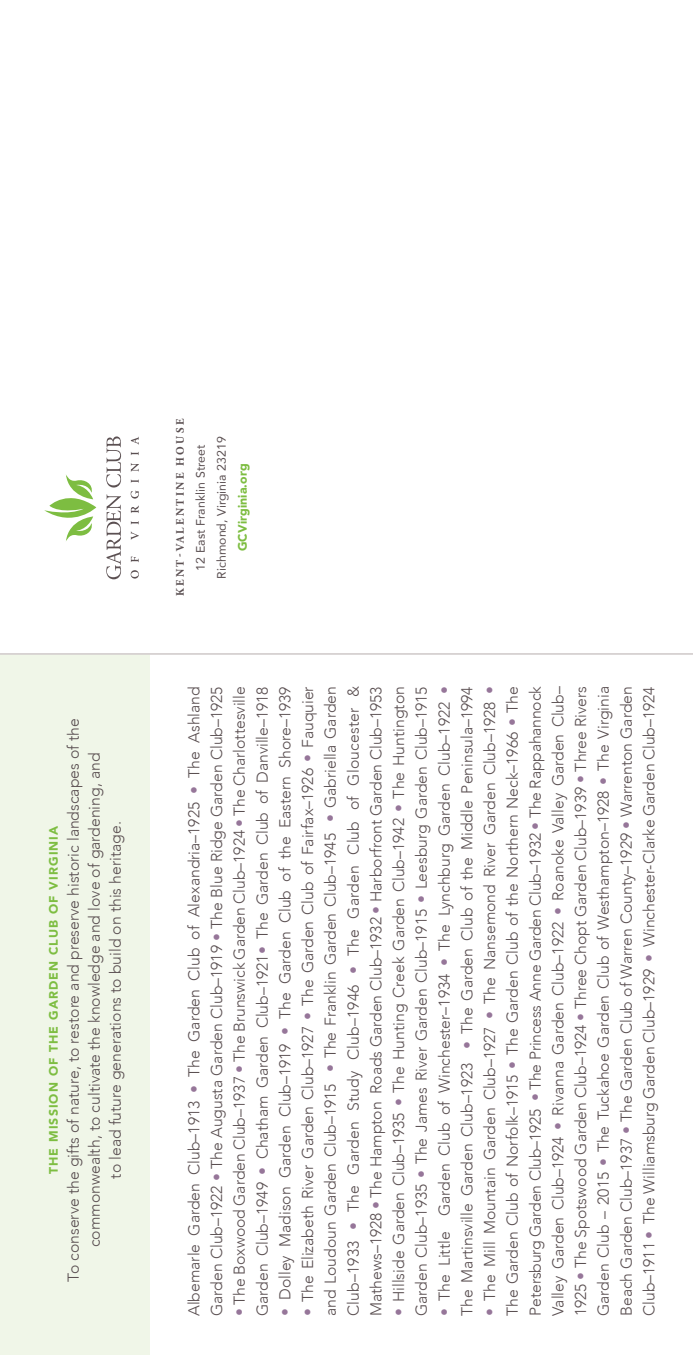
<style>
.page{position:relative;width:693px;height:1355px;background:#fff}
.page>*{position:absolute;margin:0;border:0;box-sizing:border-box;transform-origin:0 0}
.t1{font:300 15.75px/22.8px "Avenir";color:#5b5052}
.t2{font:12.25px "Avenir";letter-spacing:.01em;color:#5b5052}
.t3{font:900 12.25px "Avenir";letter-spacing:.09em;color:#7dbd41}
.t4{font:900 12.25px "Avenir";letter-spacing:.01em;color:#7dbd41}
.t5{font:700 11.38px "Adobe Garamond Pro";letter-spacing:.215em;color:#5b5052;scale:.96 1}
.s1{color:#967699}
</style>
<div class="page">
<div style="left:0;top:655px;width:150px;height:699px;background:#f0f6e8"></div>
<svg style="left:106px;top:494px;width:15px;height:85px"></svg>
<svg style="left:106px;top:436px;width:15px;height:51px"></svg>
<svg style="left:131px;top:570px;width:8px;height:8px"></svg>
<svg style="left:131px;top:556px;width:8px;height:6px"></svg>
<svg style="left:131px;top:531px;width:8px;height:9px"></svg>
<svg style="left:131px;top:521px;width:8px;height:3px"></svg>
<svg style="left:131px;top:505px;width:8px;height:8px"></svg>
<svg style="left:131px;top:490px;width:8px;height:8px"></svg>
<svg style="left:131px;top:479px;width:8px;height:4px"></svg>
<svg style="left:131px;top:463px;width:8px;height:9px"></svg>
<svg style="left:131px;top:452px;width:8px;height:3px"></svg>
<svg style="left:131px;top:437px;width:8px;height:8px"></svg>
<svg style="left:44px;top:475px;width:52px;height:66px"></svg>
<hr style="left:0;top:653px;width:693px;height:2px;background:#d5d0d0">
<p class="t3" style="left:43px;top:1174px;width:350px;rotate:-90deg">THE MISSION OF THE GARDEN CLUB OF VIRGINIA</p>
<p class="t1" style="left:62px;top:1281px;width:565px;rotate:-90deg">To conserve the gifts of nature, to restore and preserve historic landscapes of the</p>
<p class="t1" style="left:83px;top:1247px;width:496px;rotate:-90deg">commonwealth, to cultivate the knowledge and love of gardening, and</p>
<p class="t1" style="left:104px;top:1178px;width:359px;rotate:-90deg">to lead future generations to build on this heritage.</p>
<p class="t5" style="left:174px;top:596px;width:186px;rotate:-90deg">KENT-VALENTINE HOUSE</p>
<p class="t2" style="left:191px;top:570px;width:127px;rotate:-90deg">12 East Franklin Street</p>
<p class="t2" style="left:212px;top:579px;width:145px;rotate:-90deg">Richmond, Virginia 23219</p>
<p class="t4" style="left:232px;top:551px;width:89px;rotate:-90deg">GCVirginia.org</p>
<p class="t1" style="left:183px;top:1316px;width:631px;rotate:-90deg">Albemarle Garden Club–1913 <span class="s1">•</span> The Garden Club of Alexandria–1925 <span class="s1">•</span> The Ashland<br>Garden Club–1922 <span class="s1">•</span> The Augusta Garden Club–1919 <span class="s1">•</span> The Blue Ridge Garden Club–1925</p>
<p class="t1" style="left:228px;top:1316px;width:631px;rotate:-90deg"><span class="s1">•</span> The Boxwood Garden Club–1937 <span class="s1">•</span> The Brunswick Garden Club–1924 <span class="s1">•</span> The Charlottesville<br>Garden Club–1949 <span class="s1">•</span> Chatham Garden Club–1921<span class="s1">•</span> The Garden Club of Danville–1918</p>
<p class="t1" style="left:274px;top:1316px;width:631px;rotate:-90deg"><span class="s1">•</span> Dolley Madison Garden Club–1919 <span class="s1">•</span> The Garden Club of the Eastern Shore–1939</p>
<p class="t1" style="left:296px;top:1316px;width:631px;text-align:justify;rotate:-90deg"><span class="s1">•</span> The Elizabeth River Garden Club–1927 <span class="s1">•</span> The Garden Club of Fairfax–1926 <span class="s1">•</span> Fauquier and Loudoun Garden Club–1915 <span class="s1">•</span> The Franklin Garden Club–1945 <span class="s1">•</span> Gabriella Garden Club–1933 <span class="s1">•</span> The Garden Study Club–1946 <span class="s1">•</span> The Garden Club of Gloucester &amp; Mathews–1928 <span class="s1">•</span> The Hampton Roads Garden Club–1932 <span class="s1">•</span> Harborfront Garden Club–1953</p>
<p class="t1" style="left:387px;top:1316px;width:631px;rotate:-90deg"><span class="s1">•</span> Hillside Garden Club–1935 <span class="s1">•</span> The Hunting Creek Garden Club–1942 <span class="s1">•</span> The Huntington<br>Garden Club–1935 <span class="s1">•</span> The James River Garden Club–1915 <span class="s1">•</span> Leesburg Garden Club–1915</p>
<p class="t1" style="left:433px;top:1316px;width:631px;rotate:-90deg"><span class="s1">•</span> The Little Garden Club of Winchester–1934 <span class="s1">•</span> The Lynchburg Garden Club–1922 <span class="s1">•<br></span>The Martinsville Garden Club–1923 <span class="s1">•</span> The Garden Club of the Middle Peninsula–1994</p>
<p class="t1" style="left:478px;top:1316px;width:631px;text-align:justify;rotate:-90deg"><span class="s1">•</span> The Mill Mountain Garden Club–1927 <span class="s1">•</span> The Nansemond River Garden Club–1928 <span class="s1">• </span>The Garden Club of Norfolk–1915 <span class="s1">•</span> The Garden Club of the Northern Neck–1966 <span class="s1">•</span> The Petersburg Garden Club–1925 <span class="s1">•</span> The Princess Anne Garden Club–1932 <span class="s1">•</span> The Rappahannock Valley Garden Club–1924 <span class="s1">•</span> Rivanna Garden Club–1922 <span class="s1">•</span> Roanoke Valley Garden Club– 1925 <span class="s1">•</span> The Spotswood Garden Club–1924 <span class="s1">•</span> Three Chopt Garden Club–1939 <span class="s1">•</span> Three Rivers Garden Club – 2015 <span class="s1">•</span> The Tuckahoe Garden Club of Westhampton–1928 <span class="s1">•</span> The Virginia Beach Garden Club–1937 <span class="s1">•</span> The Garden Club of Warren County–1929 <span class="s1">•</span> Warrenton Garden Club–1911 <span class="s1">•</span> The Williamsburg Garden Club–1929 <span class="s1">•</span> Winchester-Clarke Garden Club–1924</p>
</div>
